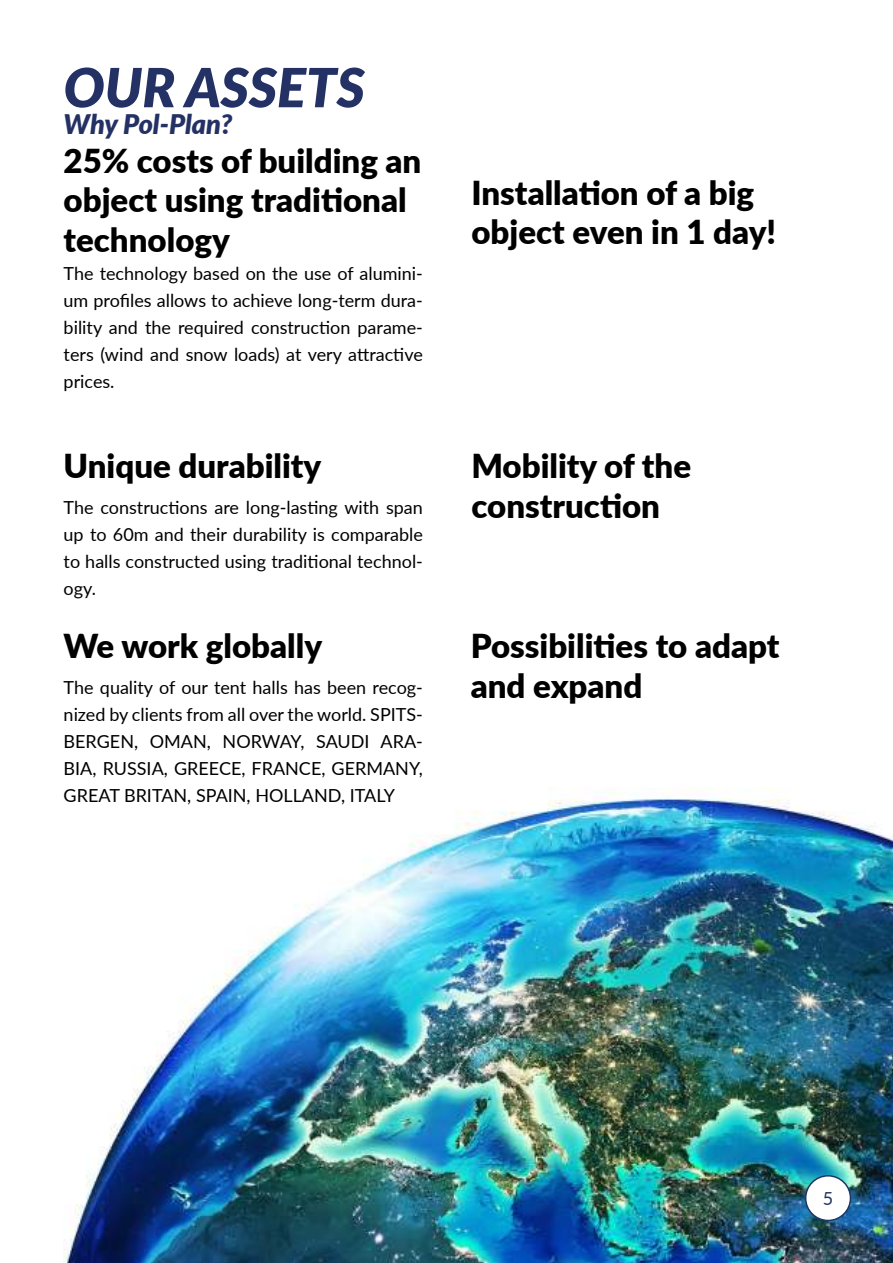
<style>
.page{position:relative;width:893px;height:1263px;background:#fff}
.page>*{position:absolute;margin:0;border:0;box-sizing:border-box;transform-origin:0 0}
.t1{font:italic 900 54px "Lato";color:#243165}
.t2{font:900 33px/39.6px "Lato";color:#000}
.t3{font:italic 900 27px "Lato";color:#243165}
.t4{font:18px/27px "Lato";color:#000;text-align:justify}
.t5{font:18px "Lato";color:#1f3564}
</style>
<div class="page">
<img style="left:64px;top:788px;width:829px;height:475px">
<div style="left:806px;top:1176px;width:44px;height:44px;background:#fff;border-radius:50%"></div>
<div style="left:805px;top:1175px;width:46px;height:46px;border:2px solid #1e3664;border-radius:50%"></div>
<h1 class="t1" style="left:64px;top:65px;width:303px">OUR ASSETS</h1>
<h3 class="t3" style="left:64px;top:113px;width:170px">Why Pol-Plan?</h3>
<h2 class="t2" style="left:64px;top:143px;width:359px">25% costs of building an object using traditional technology</h2>
<p class="t4" style="left:64px;top:261px;width:361px">The technology based on the use of alumini&shy;um profiles allows to achieve long-term dura&shy;bility and the required construction parame&shy;ters (wind and snow loads) at very attractive prices.</p>
<h2 class="t2" style="left:64px;top:449px;width:259px">Unique durability</h2>
<p class="t4" style="left:64px;top:493px;width:361px">The constructions are long-lasting with span up to 60m and their durability is comparable to halls constructed using traditional technol&shy;ogy.</p>
<h2 class="t2" style="left:64px;top:629px;width:260px">We work globally</h2>
<p class="t4" style="left:64px;top:673px;width:361px">The quality of our tent halls has been recog&shy;nized by clients from all over the world. SPITS-BERGEN, OMAN, NORWAY, SAUDI ARA-BIA, RUSSIA, GREECE, FRANCE, GERMANY, GREAT BRITAN, SPAIN, HOLLAND, ITALY</p>
<h2 class="t2" style="left:471px;top:171px;width:306px">Installation of a big object even in 1 day!</h2>
<h2 class="t2" style="left:471px;top:449px;width:221px">Mobility of the construction</h2>
<h2 class="t2" style="left:471px;top:625px;width:310px">Possibilities to adapt and expand</h2>
<p class="t5" style="left:823px;top:1191px;width:12px">5</p>
</div>
